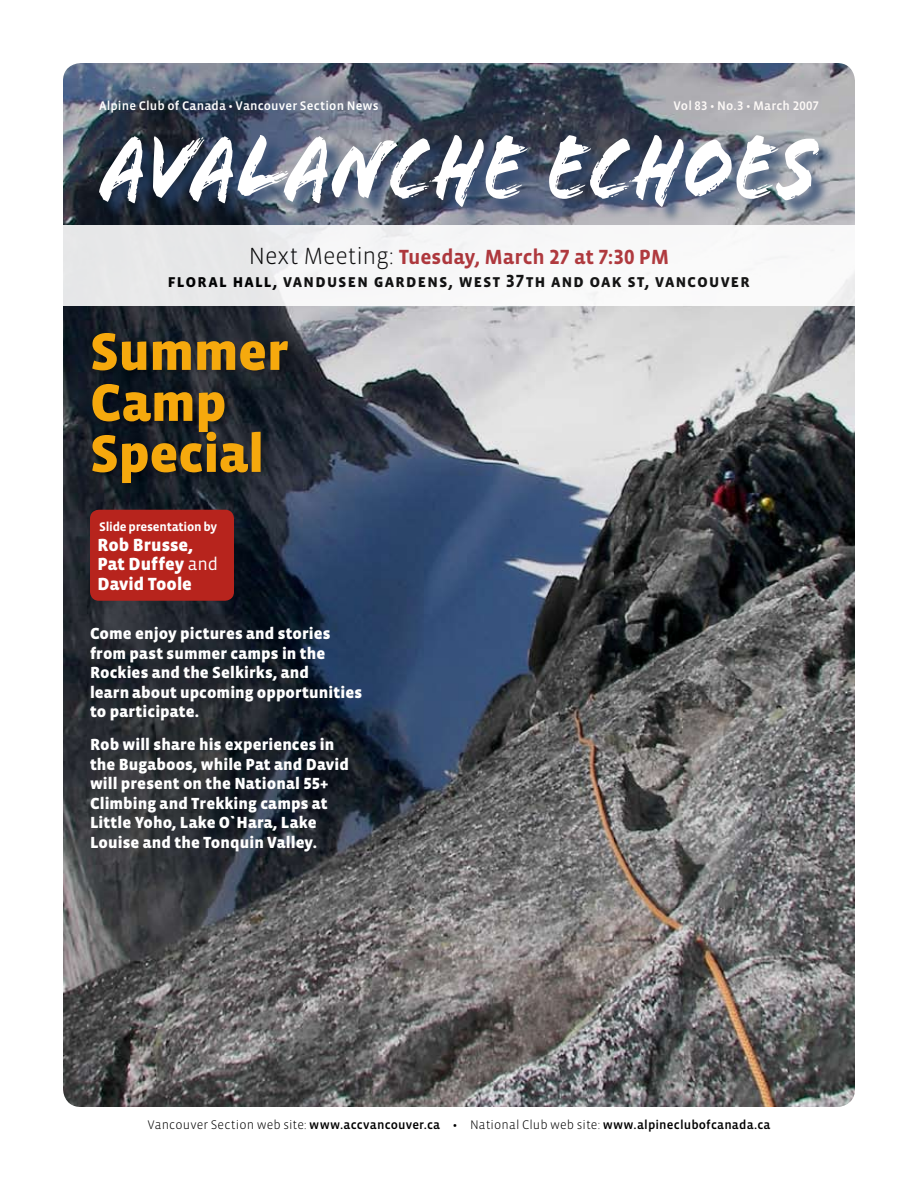
<style>
.page{position:relative;width:918px;height:1188px;background:#fff}
.page>*{position:absolute;margin:0;border:0;box-sizing:border-box;transform-origin:0 0}
.t1{font:900 54px/51px "Vista Sans OT";letter-spacing:-.005em;color:#f6a90d}
.t2{font:700 21px "Vista Sans OT";letter-spacing:.005em;color:#ae2b30}
.t3{font:700 18px "Vista Sans OT";letter-spacing:.045em;color:#000}
.t4{font:900 18px/19.5px "Vista Sans OT";color:#fff}
.t5{font:900 16.5px/19.5px "Vista Sans OT";letter-spacing:.005em;color:#fff}
.t6{font:500 12.75px "Vista Sans OT";letter-spacing:.015em;color:#000}
.t7{font:500 12.75px "Vista Sans OT";letter-spacing:.01em;color:#fff}
.t8{font:500 12.75px "Vista Sans OT";letter-spacing:.015em;color:#fdf9f7}
.t9{font:700 12.75px "Vista Sans OT";letter-spacing:-.015em;color:#fff}
.s1{font-weight:300;font-size:24px;color:#000}
.s2{font-weight:400}
.s3{font-weight:300}
</style>
<div class="page">
<img style="left:63px;top:63px;width:792px;height:1044px">
<div style="left:90px;top:330px;width:206px;height:162px;background:#000;opacity:.3"></div>
<div style="left:90px;top:510px;width:144px;height:91px;background:#b7241d;border-radius:9px"></div>
<div style="left:63px;top:225px;width:792px;height:81px;background:linear-gradient(to right,#e8e9ea,#fefefe)"></div>
<div style="left:100px;top:136px;width:739px;height:90px;background:#29446b;opacity:.75"></div>
<svg style="left:99px;top:135px;width:720px;height:72px"></svg>
<p class="t7" style="left:99px;top:99px;width:281px">Alpine Club of Canada • Vancouver Section News</p>
<p class="t8" style="left:674px;top:99px;width:147px">Vol 83 • No.3 • March 2007</p>
<p class="t2" style="left:249px;top:247px;width:422px"><span class="s1">Next Meeting:</span> Tuesday, March 27 at 7:30 PM</p>
<p class="t3" style="left:167px;top:272px;width:584px">floral hall, vandusen gardens, west 37th and oak st, vancouver</p>
<h1 class="t1" style="left:90px;top:327px;width:200px">Summer<br>Camp<br>Special</h1>
<p class="t9" style="left:99px;top:520px;width:119px">Slide presentation by</p>
<p class="t4" style="left:98px;top:535px;width:122px">Rob Brusse,<br>Pat Duffey <span class="s2">and<br></span>David Toole</p>
<p class="t5" style="left:90px;top:624px;width:274px">Come enjoy pictures and stories from past summer camps in the<br>Rockies and the Selkirks, and<br>learn about upcoming opportunities to participate.</p>
<p class="t5" style="left:90px;top:735px;width:260px">Rob will share his experiences in the Bugaboos, while Pat and David will present on the National 55+<br>Climbing and Trekking camps at<br>Little Yoho, Lake O`Hara, Lake<br>Louise and the Tonquin Valley.</p>
<p class="t6" style="left:147px;top:1118px;width:625px"><span class="s3">Vancouver Section web site:</span> www.accvancouver.ca • <span class="s3">National Club web site:</span> www.alpineclubofcanada.ca</p>
</div>
